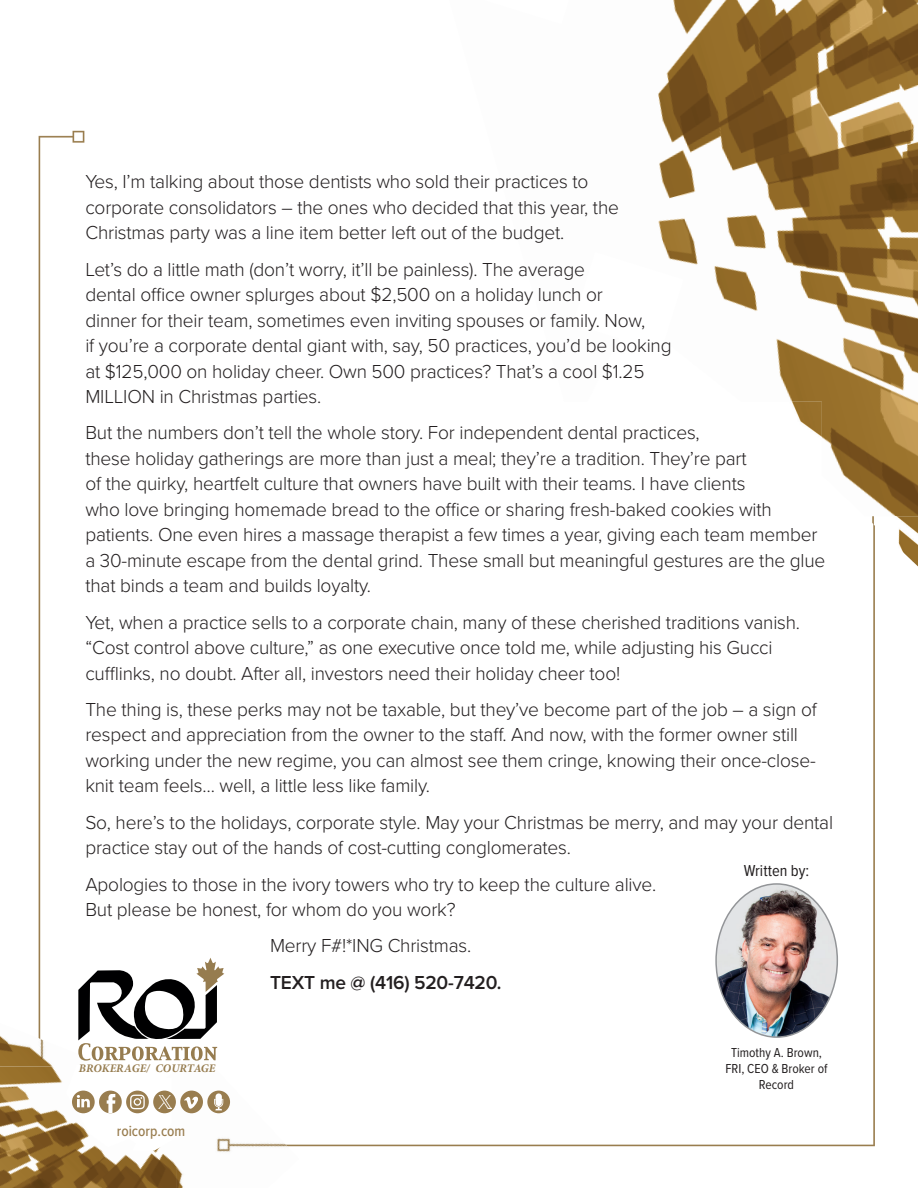
<style>
.page{position:relative;width:918px;height:1188px;background:#fff}
.page>*{position:absolute;margin:0;border:0;box-sizing:border-box;transform-origin:0 0}
.t1{font:300 19.5px/25.5px "Proxima Nova";letter-spacing:-.01em;color:#231f20}
.t2{font:600 19.5px "Proxima Nova";letter-spacing:-.01em;color:#231f20}
.t3{font:16.5px "Proxima Nova Cond";color:#231f20}
.t4{font:500 15.3px "Proxima Nova Cond";color:#997d4f}
.t5{font:13.5px/16.2px "Proxima Nova Cond";color:#231f20;text-align:center}
.t6{font:italic 700 11.55px "Minion Pro";color:#967c4f}
</style>
<div class="page">
<img style="left:38px;top:130px;width:880px;height:1017px">
<img style="left:0;top:1023px;width:299px;height:165px">
<img style="left:449px;top:130px;width:208px;height:271px">
<img style="left:657px;top:0;width:261px;height:436px">
<img style="left:866px;top:0;width:52px;height:181px">
<img style="left:564px;top:392px;width:28px;height:10px">
<img style="left:693px;top:345px;width:79px;height:57px">
<img style="left:749px;top:395px;width:24px;height:7px">
<img style="left:822px;top:408px;width:96px;height:108px">
<img style="left:564px;top:402px;width:51px;height:174px">
<img style="left:741px;top:402px;width:81px;height:53px">
<img style="left:800px;top:455px;width:22px;height:20px">
<img style="left:614px;top:509px;width:52px;height:246px">
<img style="left:865px;top:516px;width:53px;height:46px">
<svg style="left:913px;top:561px;width:5px;height:5px"></svg>
<img style="left:665px;top:669px;width:51px;height:159px">
<img style="left:716px;top:722px;width:51px;height:98px">
<img style="left:820px;top:761px;width:43px;height:29px">
<img style="left:766px;top:779px;width:19px;height:26px">
<svg style="left:78px;top:958px;width:146px;height:103px"></svg>
<div style="left:153px;top:1091px;width:23px;height:22px;background:#997d4f;border-radius:50%"></div>
<div style="left:180px;top:1091px;width:23px;height:22px;background:#997d4f;border-radius:50%"></div>
<svg style="left:184px;top:1097px;width:14px;height:12px"></svg>
<div style="left:99px;top:1091px;width:23px;height:22px;background:#997d4f;border-radius:50%"></div>
<svg style="left:106px;top:1094px;width:10px;height:19px"></svg>
<div style="left:72px;top:1091px;width:23px;height:22px;background:#997d4f;border-radius:50%"></div>
<svg style="left:77px;top:1095px;width:13px;height:12px"></svg>
<svg style="left:126px;top:1091px;width:23px;height:22px"></svg>
<svg style="left:130px;top:1095px;width:15px;height:14px"></svg>
<div style="left:207px;top:1091px;width:23px;height:22px;background:#997d4f;border-radius:50%"></div>
<svg style="left:214px;top:1093px;width:9px;height:17px"></svg>
<svg style="left:159px;top:1095px;width:13px;height:13px"></svg>
<img style="left:716px;top:884px;width:121px;height:153px">
<p class="t1" style="left:85px;top:168px;width:535px">Yes, I’m talking about those dentists who sold their practices to corporate consolidators – the ones who decided that this year, the<br>Christmas party was a line item better left out of the budget.</p>
<p class="t1" style="left:85px;top:255px;width:588px">Let’s do a little math (don’t worry, it’ll be painless). The average<br>dental office owner splurges about $2,500 on a holiday lunch or<br>dinner for their team, sometimes even inviting spouses or family. Now,<br>if you’re a corporate dental giant with, say, 50 practices, you’d be looking at $125,000 on holiday cheer. Own 500 practices? That’s a cool $1.25<br>MILLION in Christmas parties.</p>
<p class="t1" style="left:85px;top:419px;width:742px">But the numbers don’t tell the whole story. For independent dental practices,<br>these holiday gatherings are more than just a meal; they’re a tradition. They’re part<br>of the quirky, heartfelt culture that owners have built with their teams. I have clients<br>who love bringing homemade bread to the office or sharing fresh-baked cookies with patients. One even hires a massage therapist a few times a year, giving each team member a 30-minute escape from the dental grind. These small but meaningful gestures are the glue that binds a team and builds loyalty.</p>
<p class="t1" style="left:85px;top:608px;width:716px">Yet, when a practice sells to a corporate chain, many of these cherished traditions vanish. “Cost control above culture,” as one executive once told me, while adjusting his Gucci cufflinks, no doubt. After all, investors need their holiday cheer too!</p>
<p class="t1" style="left:85px;top:696px;width:733px">The thing is, these perks may not be taxable, but they’ve become part of the job – a sign of respect and appreciation from the owner to the staff. And now, with the former owner still working under the new regime, you can almost see them cringe, knowing their once-close&shy;knit team feels… well, a little less like family.</p>
<p class="t1" style="left:85px;top:808px;width:749px">So, here’s to the holidays, corporate style. May your Christmas be merry, and may your dental practice stay out of the hands of cost-cutting conglomerates.</p>
<p class="t1" style="left:85px;top:870px;width:572px">Apologies to those in the ivory towers who try to keep the culture alive.<br>But please be honest, for whom do you work?</p>
<p class="t1" style="left:270px;top:932px;width:203px">Merry F#!*ING Christmas.</p>
<p class="t2" style="left:270px;top:968px;width:233px">TEXT me @ (416) 520-7420.</p>
<p class="t3" style="left:744px;top:858px;width:67px">Written by:</p>
<p class="t6" style="left:79px;top:1061px;width:138px">BROKERAGE/ COURTAGE</p>
<p class="t4" style="left:117px;top:1119px;width:70px">roicorp.com</p>
<p class="t5" style="left:731px;top:1044px;width:92px">Timothy A. Brown,</p>
<p class="t5" style="left:725px;top:1060px;width:104px">FRI, CEO &amp; Broker of<br>Record</p>
</div>
